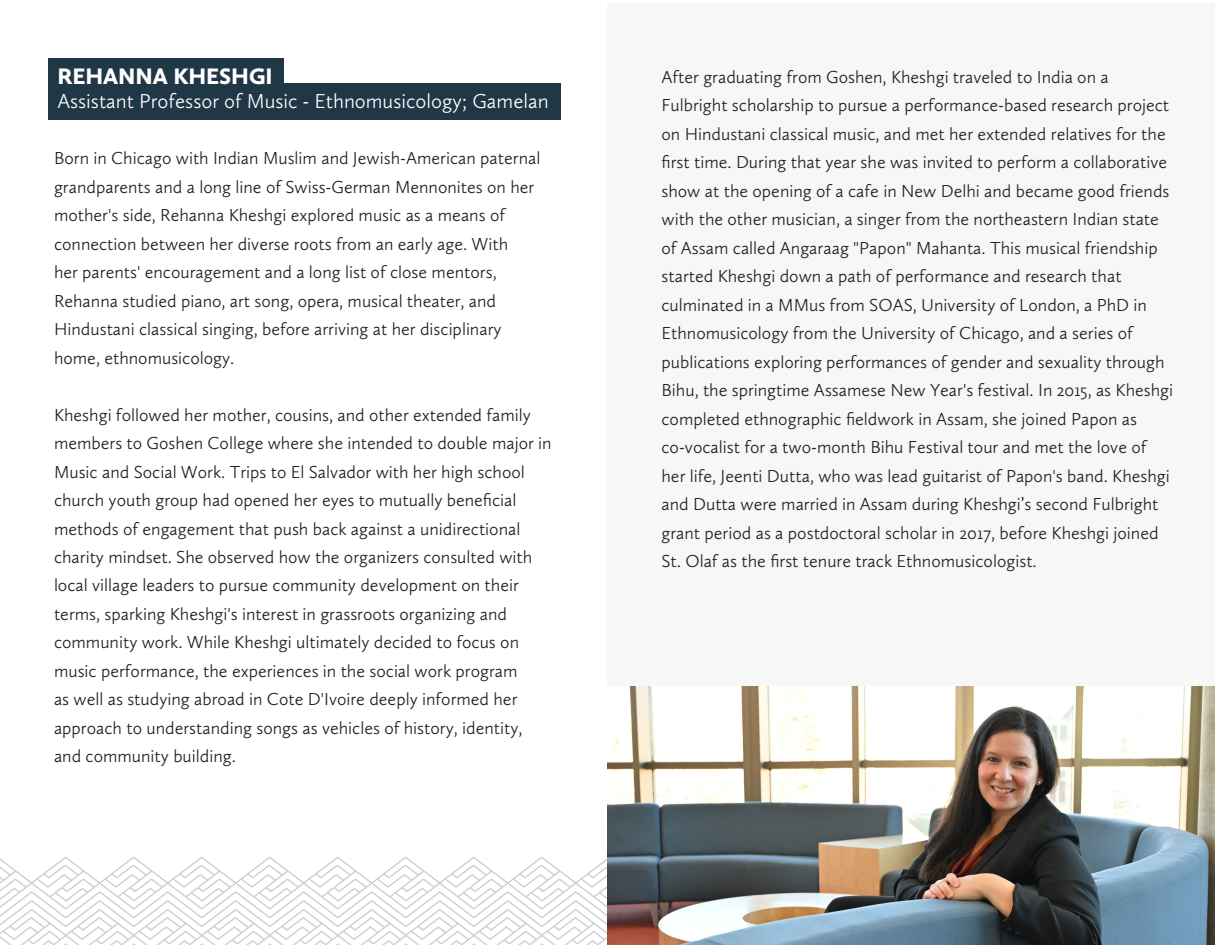
<style>
.page{position:relative;width:1215px;height:945px;background:#fff}
.page>*{position:absolute;margin:0;border:0;box-sizing:border-box;transform-origin:0 0}
.t1{font:900 23.25px "Calluna Sans";color:#fff}
.t2{font:300 20.85px "Calluna Sans";color:#fff}
.t3{font:300 18px/28.5px "Calluna Sans";color:#231f20}
</style>
<div class="page">
<div style="left:608px;top:3px;width:607px;height:942px;background:#f7f7f8"></div>
<svg style="left:0;top:856px;width:608px;height:89px"></svg>
<div style="left:48px;top:58px;width:236px;height:36px;background:#203746"></div>
<div style="left:48px;top:83px;width:513px;height:37px;background:#203746"></div>
<img style="left:608px;top:687px;width:607px;height:258px">
<p class="t1" style="left:57px;top:62px;width:217px">REHANNA KHESHGI</p>
<p class="t2" style="left:57px;top:89px;width:493px">Assistant Professor of Music - Ethnomusicology; Gamelan</p>
<p class="t3" style="left:54px;top:144px;width:488px">Born in Chicago with Indian Muslim and Jewish-American paternal grandparents and a long line of Swiss-German Mennonites on her mother's side, Rehanna Kheshgi explored music as a means of connection between her diverse roots from an early age. With<br>her parents' encouragement and a long list of close mentors, Rehanna studied piano, art song, opera, musical theater, and Hindustani classical singing, before arriving at her disciplinary home, ethnomusicology.</p>
<p class="t3" style="left:54px;top:400px;width:499px">Kheshgi followed her mother, cousins, and other extended family members to Goshen College where she intended to double major in Music and Social Work. Trips to El Salvador with her high school church youth group had opened her eyes to mutually beneficial methods of engagement that push back against a unidirectional charity mindset. She observed how the organizers consulted with local village leaders to pursue community development on their terms, sparking Kheshgi's interest in grassroots organizing and community work. While Kheshgi ultimately decided to focus on music performance, the experiences in the social work program<br>as well as studying abroad in Cote D'Ivoire deeply informed her approach to understanding songs as vehicles of history, identity, and community building.</p>
<p class="t3" style="left:662px;top:62px;width:513px">After graduating from Goshen, Kheshgi traveled to India on a Fulbright scholarship to pursue a performance-based research project on Hindustani classical music, and met her extended relatives for the first time. During that year she was invited to perform a collaborative show at the opening of a cafe in New Delhi and became good friends with the other musician, a singer from the northeastern Indian state of Assam called Angaraag "Papon" Mahanta. This musical friendship started Kheshgi down a path of performance and research that culminated in a MMus from SOAS, University of London, a PhD in Ethnomusicology from the University of Chicago, and a series of publications exploring performances of gender and sexuality through Bihu, the springtime Assamese New Year's festival. In 2015, as Kheshgi completed ethnographic fieldwork in Assam, she joined Papon as co-vocalist for a two-month Bihu Festival tour and met the love of her life, Jeenti Dutta, who was lead guitarist of Papon's band. Kheshgi and Dutta were married in Assam during Kheshgi’s second Fulbright grant period as a postdoctoral scholar in 2017, before Kheshgi joined St. Olaf as the first tenure track Ethnomusicologist.</p>
</div>
